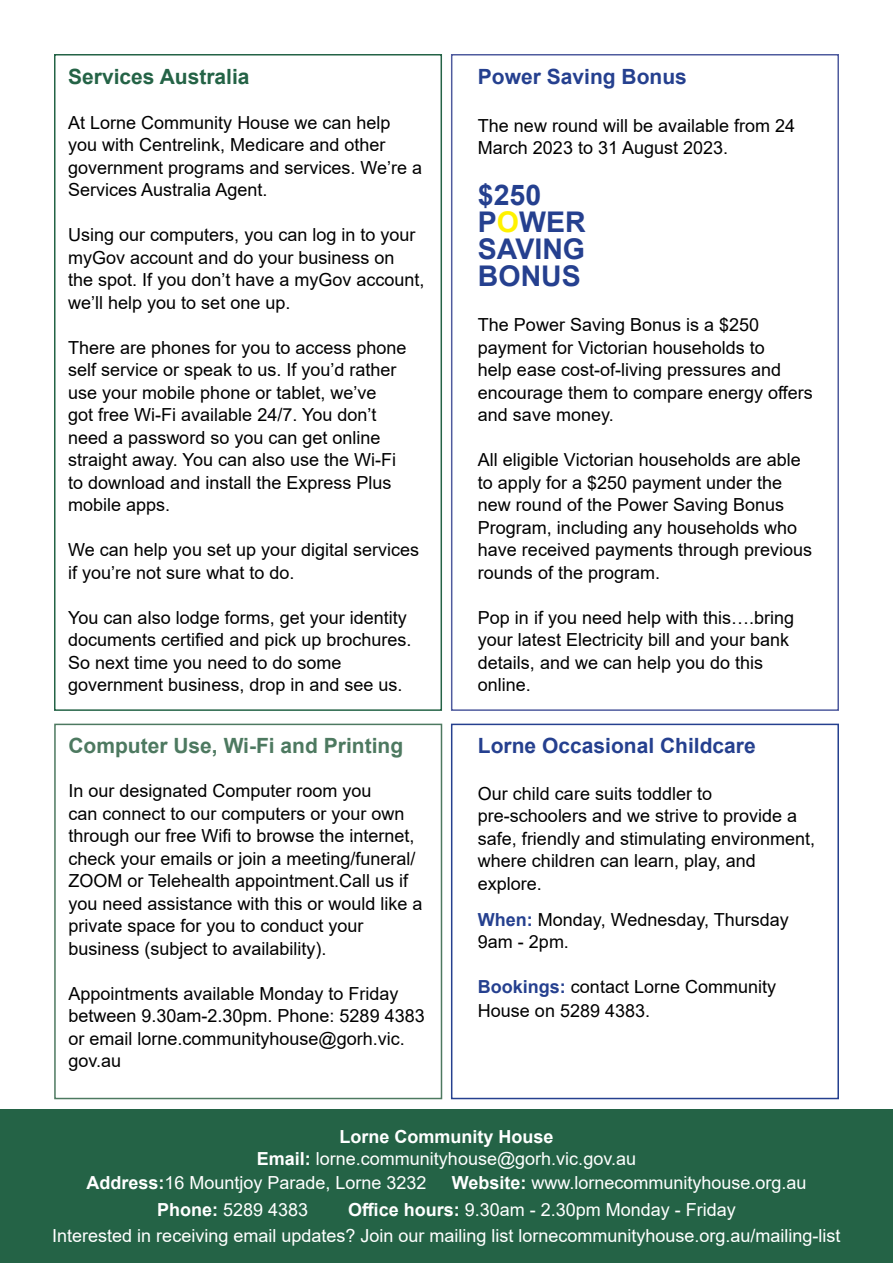
<style>
.page{position:relative;width:893px;height:1263px;background:#fff}
.page>*{position:absolute;margin:0;border:0;box-sizing:border-box;transform-origin:0 0}
.t1{font:700 28.5px/27px "Arial";color:#25408f}
.t2{font:700 21px "Arial";color:#25408f}
.t3{font:700 21px "Arial";color:#4d7960}
.t4{font:700 21px "Arial";color:#246346}
.t5{font:18px/22.5px "Arial";color:#000}
.t6{font:18px/25.5px "Arial";color:#fff}
.t7{font:700 18px "Arial";color:#fff}
.s1{color:#fff200}
.s2{font-weight:700;color:#25408f}
.s3{font-weight:700}
</style>
<div class="page">
<div style="left:0;top:1110px;width:893px;height:153px;background:#246346"></div>
<div style="left:54px;top:54px;width:388px;height:657px;border:2px solid #246346"></div>
<div style="left:54px;top:724px;width:388px;height:375px;border:2px solid #4d7960"></div>
<div style="left:451px;top:724px;width:388px;height:375px;border:2px solid #25408f"></div>
<div style="left:451px;top:54px;width:388px;height:657px;border:2px solid #4f5b9e"></div>
<p class="t4" style="left:68px;top:61px;width:183px">Services Australia</p>
<p class="t5" style="left:68px;top:111px;width:355px">At Lorne Community House we can help you with Centrelink, Medicare and other government programs and services. We’re a Services Australia Agent.</p>
<p class="t5" style="left:68px;top:223px;width:358px">Using our computers, you can log in to your myGov account and do your business on<br>the spot. If you don’t have a myGov account, we’ll help you to set one up.</p>
<p class="t5" style="left:68px;top:336px;width:340px">There are phones for you to access phone self service or speak to us. If you’d rather use your mobile phone or tablet, we’ve<br>got free Wi-Fi available 24/7. You don’t need a password so you can get online straight away. You can also use the Wi-Fi to download and install the Express Plus mobile apps.</p>
<p class="t5" style="left:68px;top:538px;width:352px">We can help you set up your digital services if you’re not sure what to do.</p>
<p class="t5" style="left:68px;top:606px;width:345px">You can also lodge forms, get your identity documents certified and pick up brochures.<br>So next time you need to do some government business, drop in and see us.</p>
<p class="t3" style="left:68px;top:731px;width:336px">Computer Use, Wi-Fi and Printing</p>
<p class="t5" style="left:68px;top:780px;width:356px">In our designated Computer room you<br>can connect to our computers or your own through our free Wifi to browse the internet, check your emails or join a meeting/funeral/ ZOOM or Telehealth appointment.Call us if you need assistance with this or would like a private space for you to conduct your business (subject to availability).</p>
<p class="t5" style="left:68px;top:982px;width:358px">Appointments available Monday to Friday between 9.30am-2.30pm. Phone: 5289 4383 or email lorne.communityhouse@gorh.vic. gov.au</p>
<p class="t2" style="left:478px;top:61px;width:210px">Power Saving Bonus</p>
<p class="t5" style="left:478px;top:114px;width:319px">The new round will be available from 24<br>March 2023 to 31 August 2023.</p>
<h1 class="t1" style="left:478px;top:182px;width:109px">$250<br>P<span class="s1">O</span>WER<br>SAVING<br>BONUS</h1>
<p class="t5" style="left:478px;top:313px;width:336px">The Power Saving Bonus is a $250 payment for Victorian households to<br>help ease cost-of-living pressures and encourage them to compare energy offers and save money.</p>
<p class="t5" style="left:478px;top:448px;width:336px">All eligible Victorian households are able to apply for a $250 payment under the new round of the Power Saving Bonus Program, including any households who have received payments through previous rounds of the program.</p>
<p class="t5" style="left:478px;top:606px;width:318px">Pop in if you need help with this….bring your latest Electricity bill and your bank details, and we can help you do this online.</p>
<p class="t2" style="left:478px;top:731px;width:279px">Lorne Occasional Childcare</p>
<p class="t5" style="left:478px;top:782px;width:339px">Our child care suits toddler to pre-schoolers and we strive to provide a safe, friendly and stimulating environment, where children can learn, play, and explore.</p>
<p class="t5" style="left:478px;top:908px;width:312px"><span class="s2">When:</span> Monday, Wednesday, Thursday<br>9am - 2pm.</p>
<p class="t5" style="left:478px;top:975px;width:300px;line-height:24px"><span class="s2">Bookings:</span> contact Lorne Community<br>House on 5289 4383.</p>
<p class="t7" style="left:339px;top:1124px;width:216px">Lorne Community House</p>
<p class="t6" style="left:257px;top:1146px;width:381px"><span class="s3">Email:</span> lorne.communityhouse@gorh.vic.gov.au</p>
<p class="t6" style="left:86px;top:1170px;width:342px"><span class="s3">Address:</span>16 Mountjoy Parade, Lorne 3232</p>
<p class="t6" style="left:452px;top:1170px;width:356px"><span class="s3">Website:</span> www.lornecommunityhouse.org.au</p>
<p class="t6" style="left:157px;top:1197px;width:153px"><span class="s3">Phone:</span> 5289 4383</p>
<p class="t6" style="left:52px;top:1197px;width:790px;text-indent:296px"><span class="s3">Office hours:</span> 9.30am - 2.30pm Monday - Friday<br>Interested in receiving email updates? Join our mailing list lornecommunityhouse.org.au/mailing-list</p>
</div>
